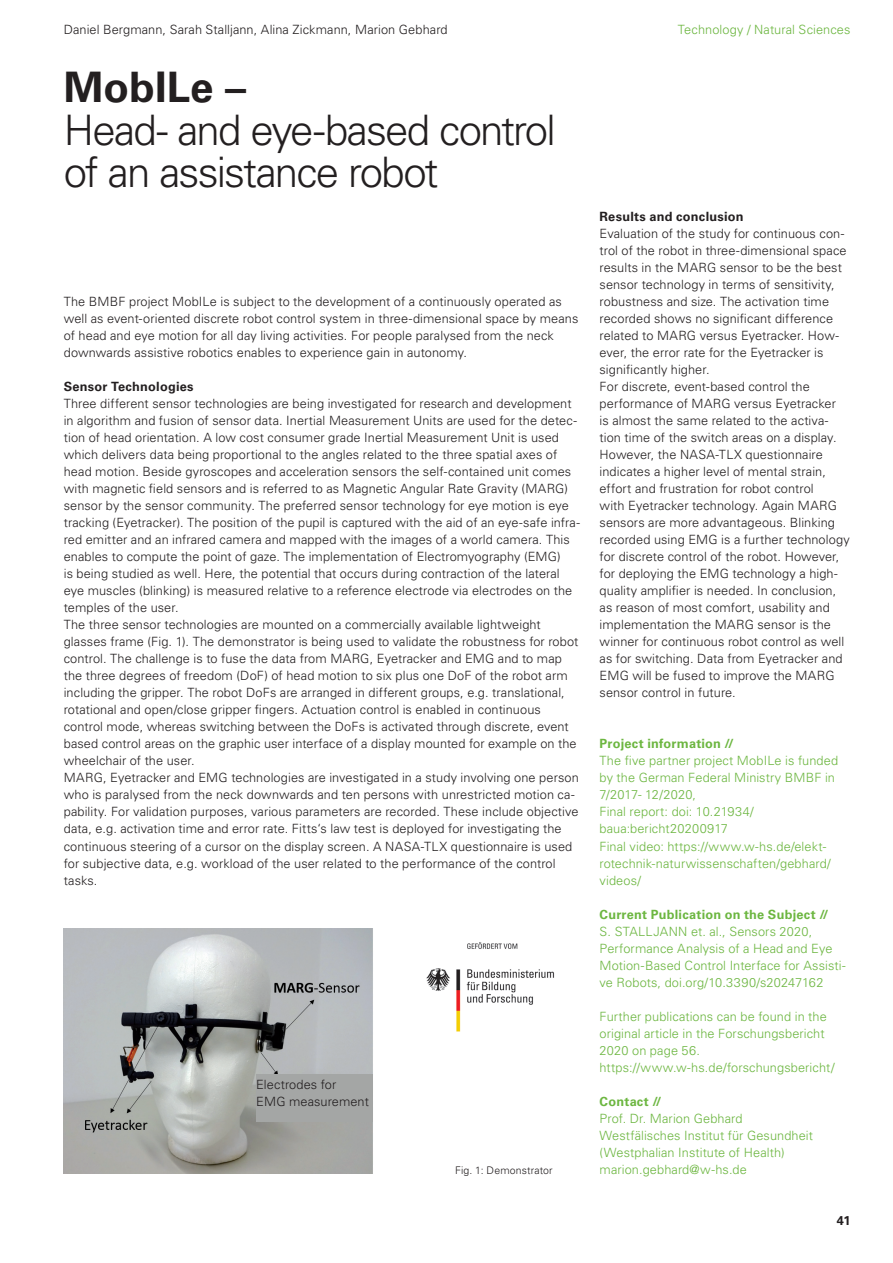
<style>
.page{position:relative;width:893px;height:1263px;background:#fff}
.page>*{position:absolute;margin:0;border:0;box-sizing:border-box;transform-origin:0 0}
.Überschrift{font:300 42px/42.5px "Univers LT Std";letter-spacing:-.045em;color:#231f20}
.Fließtext{font:300 12.75px/17px "Univers LT Std";letter-spacing:.005em;color:#231f20}
._7_grün_bold{font:300 12.75px/17px "Univers LT Std";letter-spacing:.01em;color:#6cb640}
.Infotext_fett_grün{font:300 12.75px/17px "Univers LT Std";letter-spacing:.01em;color:#6cb640}
._7_grün{font:300 12.75px "Univers LT Std";letter-spacing:.005em;color:#6cb640}
._7_grün_bold-2{font:700 12.75px "Univers LT Std";letter-spacing:.02em;color:#6cb640}
.Kopfzeile_li_innen{font:300 12.75px "Univers LT Std";letter-spacing:.005em;color:#231f20}
.FließtextBOLD{font:700 12.75px "Univers LT Std";letter-spacing:.02em;color:#231f20}
.Absatzformat_1{font:300 12.75px/17px "Univers LT Std";letter-spacing:.005em;color:#231f20}
.Kopfzeile_re_außen{font:300 12.75px "Univers LT Std";letter-spacing:.01em;color:#6cb640}
.Bildunterschrift{font:300 10.5px "Univers LT Std";letter-spacing:.015em;color:#231f20}
.s1{font-weight:700}
</style>
<div class="page">
<img style="left:64px;top:928px;width:309px;height:246px">
<img style="left:426px;top:942px;width:129px;height:90px">
<div style="left:256px;top:1074px;width:117px;height:47px;background:#a4a6a5"></div>
<p class="Kopfzeile_li_innen" style="left:64px;top:22px;width:385px">Daniel Bergmann, Sarah Stalljann, Alina Zickmann, Marion Gebhard</p>
<p class="Überschrift" style="left:64px;top:66px;width:494px"><span class="s1">MobILe –<br></span>Head- and eye-based control of an assistance robot</p>
<p class="Fließtext" style="left:64px;top:293px;width:516px">The BMBF project MobILe is subject to the development of a continuously operated as well as event-oriented discrete robot control system in three-dimensional space by means of head and eye motion for all day living activities. For people paralysed from the neck downwards assistive robotics enables to experience gain in autonomy.</p>
<p class="FließtextBOLD" style="left:64px;top:379px;width:131px">Sensor Technologies</p>
<p class="Fließtext" style="left:64px;top:395px;width:518px">Three different sensor technologies are being investigated for research and development in algorithm and fusion of sensor data. Inertial Measurement Units are used for the detec&shy;tion of head orientation. A low cost consumer grade Inertial Measurement Unit is used which delivers data being proportional to the angles related to the three spatial axes of head motion. Beside gyroscopes and acceleration sensors the self-contained unit comes with magnetic field sensors and is referred to as Magnetic Angular Rate Gravity (MARG) sensor by the sensor community. The preferred sensor technology for eye motion is eye tracking (Eyetracker). The position of the pupil is captured with the aid of an eye-safe infra&shy;red emitter and an infrared camera and mapped with the images of a world camera. This enables to compute the point of gaze. The implementation of Electromyography (EMG)<br>is being studied as well. Here, the potential that occurs during contraction of the lateral eye muscles (blinking) is measured relative to a reference electrode via electrodes on the temples of the user.</p>
<p class="Fließtext" style="left:64px;top:616px;width:516px">The three sensor technologies are mounted on a commercially available lightweight glasses frame (Fig. 1). The demonstrator is being used to validate the robustness for robot control. The challenge is to fuse the data from MARG, Eyetracker and EMG and to map the three degrees of freedom (DoF) of head motion to six plus one DoF of the robot arm including the gripper. The robot DoFs are arranged in different groups, e.g. translational, rotational and open/close gripper fingers. Actuation control is enabled in continuous control mode, whereas switching between the DoFs is activated through discrete, event based control areas on the graphic user interface of a display mounted for example on the wheelchair of the user.</p>
<p class="Fließtext" style="left:64px;top:769px;width:516px">MARG, Eyetracker and EMG technologies are investigated in a study involving one person who is paralysed from the neck downwards and ten persons with unrestricted motion ca&shy;pability. For validation purposes, various parameters are recorded. These include objective data, e.g. activation time and error rate. Fitts‘s law test is deployed for investigating the continuous steering of a cursor on the display screen. A NASA-TLX questionnaire is used for subjective data, e.g. workload of the user related to the performance of the control tasks.</p>
<p class="Absatzformat_1" style="left:256px;top:1076px;width:114px">Electrodes for<br>EMG measurement</p>
<p class="Bildunterschrift" style="left:455px;top:1163px;width:99px">Fig. 1: Demonstrator</p>
<p class="Kopfzeile_re_außen" style="left:678px;top:22px;width:174px">Technology / Natural Sciences</p>
<p class="FließtextBOLD" style="left:600px;top:209px;width:146px">Results and conclusion</p>
<p class="Fließtext" style="left:600px;top:225px;width:249px">Evaluation of the study for continuous con&shy;trol of the robot in three-dimensional space results in the MARG sensor to be the best sensor technology in terms of sensitivity, robustness and size. The activation time recorded shows no significant difference related to MARG versus Eyetracker. How&shy;ever, the error rate for the Eyetracker is significantly higher.</p>
<p class="Fließtext" style="left:600px;top:378px;width:252px">For discrete, event-based control the performance of MARG versus Eyetracker<br>is almost the same related to the activa&shy;tion time of the switch areas on a display.<br>However, the NASA-TLX questionnaire indicates a higher level of mental strain, effort and frustration for robot control<br>with Eyetracker technology. Again MARG sensors are more advantageous. Blinking recorded using EMG is a further technology for discrete control of the robot. However, for deploying the EMG technology a high&shy;quality amplifier is needed. In conclusion, as reason of most comfort, usability and implementation the MARG sensor is the winner for continuous robot control as well as for switching. Data from Eyetracker and EMG will be fused to improve the MARG sensor control in future.</p>
<p class="_7_grün_bold-2" style="left:600px;top:736px;width:136px">Project information //</p>
<p class="_7_grün_bold" style="left:600px;top:752px;width:240px">The five partner project MobILe is funded by the German Federal Ministry BMBF in<br>7/2017- 12/2020,</p>
<p class="_7_grün_bold" style="left:600px;top:803px;width:156px">Final report: doi: 10.21934/ baua:bericht20200917</p>
<p class="_7_grün_bold" style="left:600px;top:837px;width:233px">Final video: https://www.w-hs.de/elekt&shy;rotechnik-naturwissenschaften/gebhard/ videos/</p>
<p class="_7_grün_bold-2" style="left:600px;top:906px;width:230px">Current Publication on the Subject //</p>
<p class="Infotext_fett_grün" style="left:600px;top:922px;width:248px">S. STALLJANN et. al., Sensors 2020, Performance Analysis of a Head and Eye Motion-Based Control Interface for Assisti&shy;ve Robots, doi.org/10.3390/s20247162</p>
<p class="_7_grün_bold" style="left:600px;top:1007px;width:229px">Further publications can be found in the original article in the Forschungsbericht<br>2020 on page 56.</p>
<p class="_7_grün_bold" style="left:600px;top:1059px;width:236px">https://www.w-hs.de/forschungsbericht/</p>
<p class="_7_grün_bold-2" style="left:600px;top:1094px;width:63px">Contact //</p>
<p class="_7_grün" style="left:600px;top:1110px;width:145px">Prof. Dr. Marion Gebhard</p>
<p class="_7_grün" style="left:600px;top:1127px;width:215px">Westfälisches Institut für Gesundheit</p>
<p class="_7_grün" style="left:600px;top:1144px;width:187px">(Westphalian Institute of Health)</p>
<p class="_7_grün" style="left:600px;top:1161px;width:149px">marion.gebhard@w-hs.de</p>
<p class="FließtextBOLD" style="left:837px;top:1213px;width:15px">41</p>
</div>
